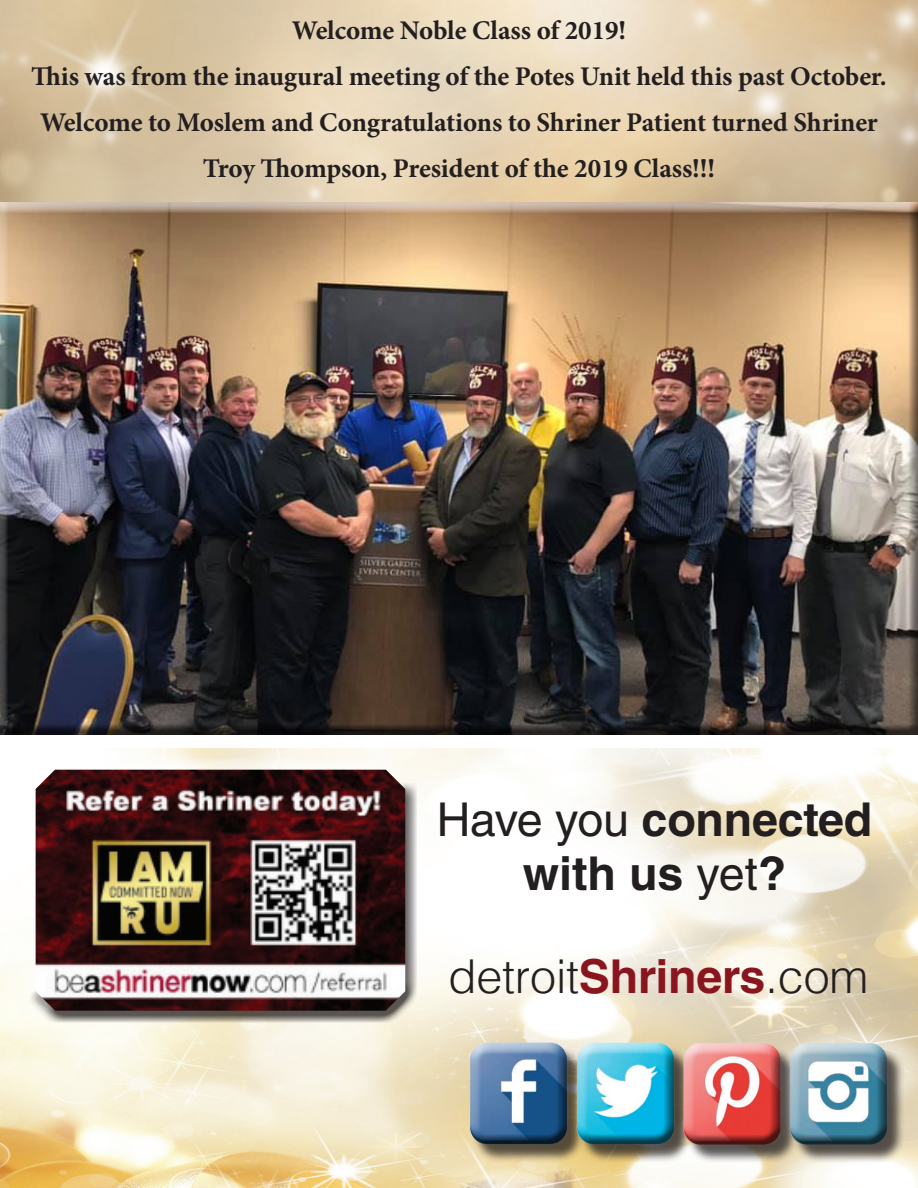
<style>
.page{position:relative;width:918px;height:1188px;background:#fff}
.page>*{position:absolute;margin:0;border:0;box-sizing:border-box;transform-origin:0 0}
.t1{font:700 46.65px "Helvetica LT Std";letter-spacing:-.005em;color:#231f20}
.t2{font:300 46.65px "Helvetica";letter-spacing:-.005em;color:#231f20}
.t3{font:700 27px "Minion Pro";letter-spacing:-.005em;color:#231f20}
.s1{font-weight:400}
.s2{font-family:"Helvetica LT Std";font-weight:700;color:#89161f}
</style>
<div class="page">
<img style="left:0;top:748px;width:917px;height:440px">
<div style="left:0;top:203px;width:918px;height:533px;background:#231f20;opacity:.75"></div>
<div style="left:472px;top:1045px;width:433px;height:119px;background:#231f20;opacity:.75"></div>
<div style="left:459px;top:1033px;width:434px;height:109px;background:#fff;opacity:.75"></div>
<div style="left:464px;top:1046px;width:434px;height:110px;background:#231f20;opacity:.75"></div>
<div style="left:24px;top:758px;width:391px;height:242px;background:#fff;opacity:.75"></div>
<div style="left:26px;top:780px;width:391px;height:243px;background:#231f20;opacity:.75"></div>
<img style="left:36px;top:770px;width:369px;height:241px">
<p class="t3" style="left:292px;top:11px;width:336px">Welcome Noble Class of 2019!</p>
<p class="t3" style="left:31px;top:57px;width:857px">This was from the inaugural meeting of the Potes Unit held this past October.</p>
<p class="t3" style="left:40px;top:103px;width:839px">Welcome to Moslem and Congratulations to Shriner Patient turned Shriner</p>
<p class="t3" style="left:203px;top:149px;width:514px">Troy Thompson, President of the 2019 Class!!!</p>
<p class="t1" style="left:437px;top:791px;width:437px"><span class="s1">Have you</span> connected</p>
<p class="t1" style="left:523px;top:846px;width:265px">with us <span class="s1">yet</span>?</p>
<p class="t2" style="left:448px;top:937px;width:422px">detroit<span class="s2">Shriners</span>.com</p>
</div>
